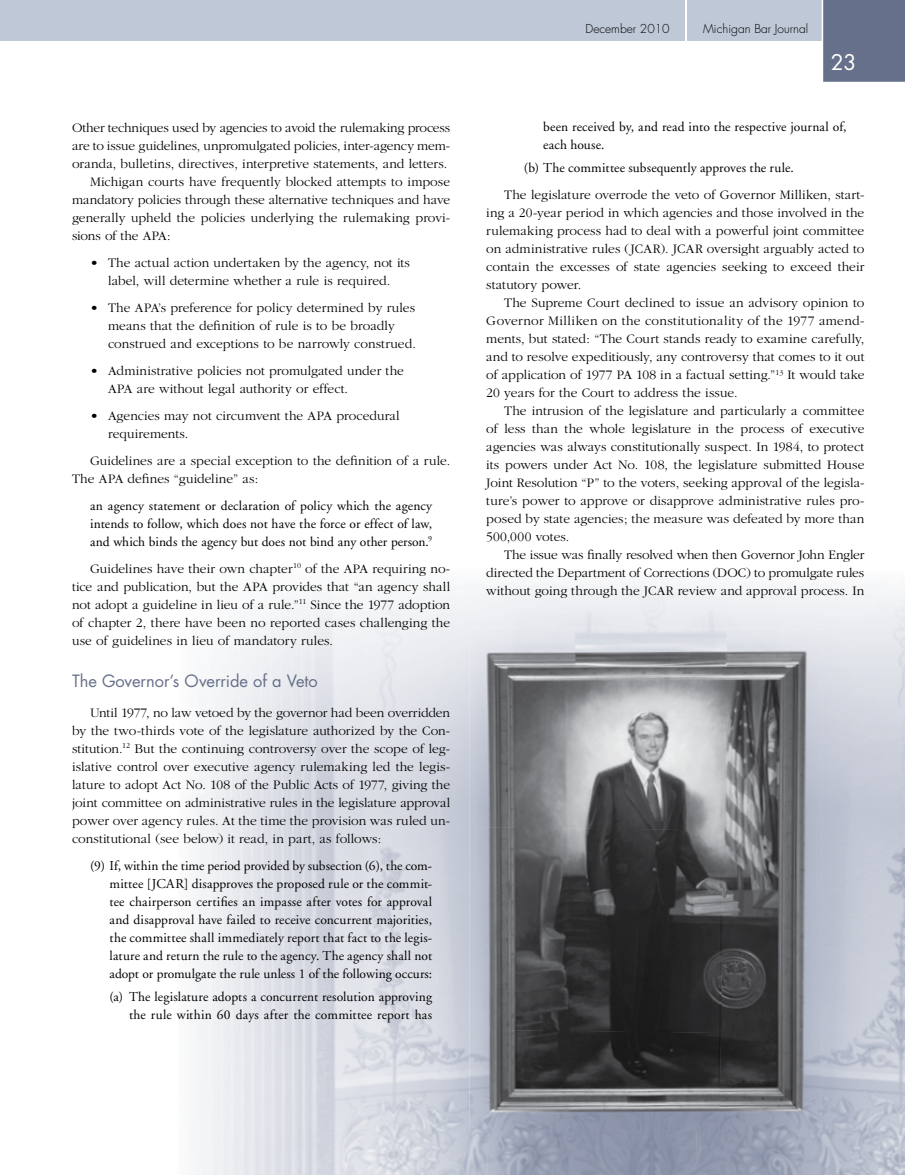
<style>
.page{position:relative;width:905px;height:1175px;background:#fff}
.page>*{position:absolute;margin:0;border:0;box-sizing:border-box;transform-origin:0 0}
.t1{font:21px "Futura";color:#fff}
.t2{font:16.5px "Futura";letter-spacing:-.005em;color:#66708a}
.t3{font:300 13.5px/18px "Garamond";color:#000;text-align:justify}
.t4{font:13.5px/18px "Adobe Garamond";letter-spacing:.005em;color:#000;text-align:justify}
.t5{font:300 12px "Futura";color:#000}
</style>
<div class="page">
<img style="left:435px;top:668px;width:52px;height:506px">
<img style="left:801px;top:673px;width:103px;height:501px">
<img style="left:178px;top:971px;width:260px;height:203px">
<img style="left:487px;top:1131px;width:314px;height:43px">
<img style="left:470px;top:629px;width:249px;height:198px">
<img style="left:719px;top:629px;width:103px;height:502px">
<img style="left:470px;top:827px;width:253px;height:206px">
<img style="left:470px;top:1029px;width:251px;height:102px">
<div style="left:0;top:0;width:904px;height:40px;background:#bec8d6"></div>
<hr style="left:685px;top:0;width:1px;height:40px;background:#fff">
<div style="left:821px;top:0;width:83px;height:82px;background:#66708a"></div>
<p class="t3" style="left:72px;top:119px;width:379px">Other techniques used by agencies to avoid the rulemaking process</p>
<p class="t3" style="left:72px;top:137px;width:379px">are to issue guidelines, unpromulgated policies, inter-agency mem-</p>
<p class="t3" style="left:72px;top:155px;width:377px">oranda, bulletins, directives, interpretive statements, and letters.</p>
<p class="t3" style="left:90px;top:173px;width:361px">Michigan courts have frequently blocked attempts to impose</p>
<p class="t3" style="left:72px;top:191px;width:379px">mandatory policies through these alternative techniques and have</p>
<p class="t3" style="left:72px;top:209px;width:379px">generally upheld the policies underlying the rulemaking provi-</p>
<p class="t3" style="left:72px;top:227px;width:100px">sions of the APA:</p>
<p class="t3" style="left:90px;top:254px;width:321px;text-align:center">• The actual action undertaken by the agency, not its label, will determine whether a rule is required.</p>
<p class="t3" style="left:108px;top:299px;width:309px;text-align:left;text-indent:-18px">• The APA’s preference for policy determined by rules means that the definition of rule is to be broadly construed and exceptions to be narrowly construed.</p>
<p class="t3" style="left:108px;top:362px;width:297px;text-indent:-18px">• Administrative policies not promulgated under the<br>APA are without legal authority or effect.</p>
<p class="t3" style="left:108px;top:407px;width:293px;text-indent:-18px">• Agencies may not circumvent the APA procedural requirements.</p>
<p class="t3" style="left:72px;top:452px;width:379px;text-indent:18px">Guidelines are a special exception to the definition of a rule.<br>The APA defines “guideline” as:</p>
<p class="t4" style="left:90px;top:497px;width:344px">an agency statement or declaration of policy which the agency intends to follow, which does not have the force or effect of law, and which binds the agency but does not bind any other person.<sup>9</sup></p>
<p class="t3" style="left:72px;top:560px;width:380px;text-indent:18px">Guidelines have their own chapter<sup>10</sup> of the APA requiring no&shy;tice and publication, but the APA provides that “an agency shall not adopt a guideline in lieu of a rule.”<sup>11</sup> Since the 1977 adoption of chapter 2, there have been no reported cases challenging the use of guidelines in lieu of mandatory rules.</p>
<p class="t2" style="left:72px;top:669px;width:247px">The Governor’s Override of a Veto</p>
<p class="t3" style="left:72px;top:704px;width:379px;text-indent:18px">Until 1977, no law vetoed by the governor had been overridden by the two-thirds vote of the legislature authorized by the Con&shy;stitution.<sup>12</sup> But the continuing controversy over the scope of leg&shy;islative control over executive agency rulemaking led the legis&shy;lature to adopt Act No. 108 of the Public Acts of 1977, giving the joint committee on administrative rules in the legislature approval power over agency rules. At the time the provision was ruled un&shy;constitutional (see below) it read, in part, as follows:</p>
<p class="t4" style="left:110px;top:857px;width:324px;text-indent:-20px">(9) If, within the time period provided by subsection (6), the com&shy;mittee [JCAR] disapproves the proposed rule or the commit&shy;tee chairperson certifies an impasse after votes for approval and disapproval have failed to receive concurrent majorities, the committee shall immediately report that fact to the legis&shy;lature and return the rule to the agency. The agency shall not adopt or promulgate the rule unless 1 of the following occurs:</p>
<p class="t4" style="left:109px;top:987px;width:324px;text-align:right">(a) The legislature adopts a concurrent resolution approving the rule within 60 days after the committee report has</p>
<p class="t5" style="left:585px;top:21px;width:86px">December 2010</p>
<p class="t5" style="left:703px;top:21px;width:106px">Michigan Bar Journal</p>
<h1 class="t1" style="left:830px;top:48px;width:27px">23</h1>
<p class="t4" style="left:543px;top:118px;width:304px">been received by, and read into the respective journal of, each house.</p>
<p class="t4" style="left:523px;top:159px;width:272px">(b) The committee subsequently approves the rule.</p>
<p class="t3" style="left:486px;top:186px;width:379px;text-indent:18px">The legislature overrode the veto of Governor Milliken, start&shy;ing a 20-year period in which agencies and those involved in the rulemaking process had to deal with a powerful joint committee on administrative rules (JCAR). JCAR oversight arguably acted to contain the excesses of state agencies seeking to exceed their statutory power.</p>
<p class="t3" style="left:486px;top:294px;width:380px;text-indent:18px">The Supreme Court declined to issue an advisory opinion to Governor Milliken on the constitutionality of the 1977 amend&shy;ments, but stated: “The Court stands ready to examine carefully, and to resolve expeditiously, any controversy that comes to it out of application of 1977 PA 108 in a factual setting.”<sup>13</sup> It would take 20 years for the Court to address the issue.</p>
<p class="t3" style="left:486px;top:402px;width:379px;text-indent:18px">The intrusion of the legislature and particularly a committee of less than the whole legislature in the process of executive agencies was always constitutionally suspect. In 1984, to protect its powers under Act No. 108, the legislature submitted House Joint Resolution “P” to the voters, seeking approval of the legisla&shy;ture’s power to approve or disapprove administrative rules pro&shy;posed by state agencies; the measure was defeated by more than 500,000 votes.</p>
<p class="t3" style="left:486px;top:546px;width:379px;text-indent:18px">The issue was finally resolved when then Governor John Engler directed the Department of Corrections (DOC) to promulgate rules without going through the JCAR review and approval process. In</p>
</div>
